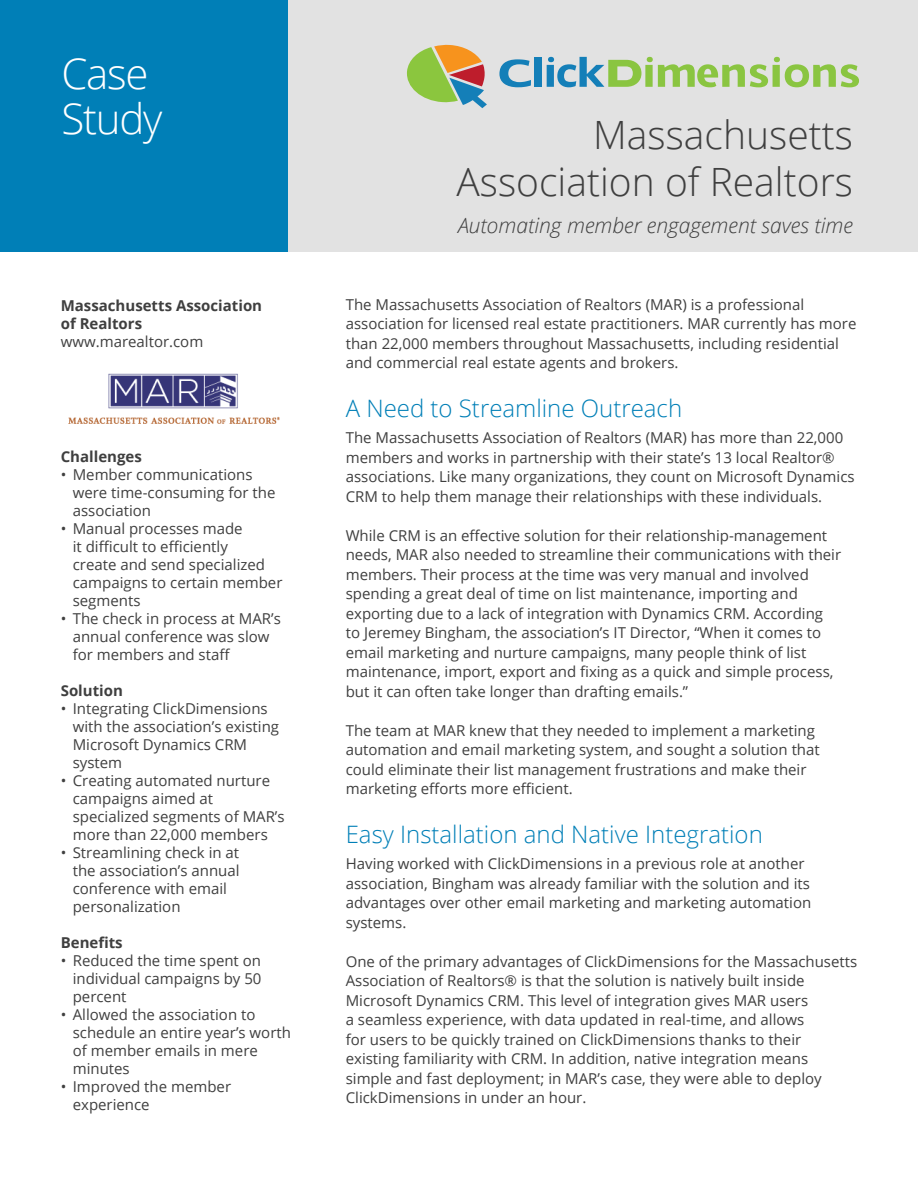
<style>
.page{position:relative;width:918px;height:1188px;background:#fff}
.page>*{position:absolute;margin:0;border:0;box-sizing:border-box;transform-origin:0 0}
.t1{font:300 42px/45px "Open Sans";letter-spacing:-.03em;color:#fff}
.t2{font:300 39px/46.8px "Open Sans";color:#3f3f3f;text-align:right}
.t3{font:300 24px "Open Sans";color:#007fb7}
.t4{font:italic 300 21px "Open Sans";color:#3f3f3f}
.t5{font:15px/19.5px "Open Sans";color:#3f3f3f}
.t6{font:700 15px/18px "Open Sans";color:#3f3f3f}
</style>
<div class="page">
<div style="left:288px;top:0;width:630px;height:252px;background:#e2e2e2"></div>
<div style="left:0;top:0;width:288px;height:252px;background:#007fb7"></div>
<img style="left:68px;top:373px;width:212px;height:51px">
<svg style="left:499px;top:59px;width:32px;height:28px"></svg>
<div style="left:534px;top:57px;width:7px;height:30px;background:#147fb8"></div>
<svg style="left:547px;top:57px;width:312px;height:30px"></svg>
<svg style="left:407px;top:45px;width:80px;height:63px"></svg>
<h1 class="t1" style="left:62px;top:50px;width:102px">Case<br>Study</h1>
<p class="t6" style="left:61px;top:297px;width:203px">Massachusetts Association of Realtors</p>
<p class="t5" style="left:61px;top:332px;width:144px">www.marealtor.com</p>
<p class="t6" style="left:61px;top:447px;width:83px">Challenges</p>
<p class="t5" style="left:73px;top:465px;width:204px;line-height:18px;text-indent:-12px">• Member communications were time-consuming for the association</p>
<p class="t5" style="left:73px;top:519px;width:211px;line-height:18px;text-indent:-12px">• Manual processes made<br>it difficult to efficiently<br>create and send specialized campaigns to certain member segments</p>
<p class="t5" style="left:73px;top:609px;width:210px;line-height:18px;text-indent:-12px">• The check in process at MAR’s annual conference was slow for members and staff</p>
<p class="t6" style="left:61px;top:681px;width:64px">Solution</p>
<p class="t5" style="left:73px;top:699px;width:208px;line-height:18px;text-indent:-12px">• Integrating ClickDimensions with the association’s existing<br>Microsoft Dynamics CRM system</p>
<p class="t5" style="left:73px;top:771px;width:213px;line-height:18px;text-indent:-12px">• Creating automated nurture campaigns aimed at specialized segments of MAR’s more than 22,000 members</p>
<p class="t5" style="left:73px;top:843px;width:168px;line-height:18px;text-indent:-12px">• Streamlining check in at the association’s annual conference with email personalization</p>
<p class="t6" style="left:61px;top:933px;width:64px">Benefits</p>
<p class="t5" style="left:73px;top:951px;width:190px;line-height:18px;text-align:justify;text-indent:-12px">• Reduced the time spent on individual campaigns by 50 percent</p>
<p class="t5" style="left:73px;top:1005px;width:220px;line-height:18px;text-indent:-12px">• Allowed the association to schedule an entire year’s worth of member emails in mere minutes</p>
<p class="t5" style="left:73px;top:1077px;width:160px;line-height:18px;text-indent:-12px">• Improved the member experience</p>
<h2 class="t2" style="left:457px;top:111px;width:398px">Massachusetts<br>Association of Realtors</h2>
<h3 class="t4" style="left:458px;top:211px;width:396px">Automating member engagement saves time</h3>
<p class="t5" style="left:346px;top:294px;width:512px">The Massachusetts Association of Realtors (MAR) is a professional association for licensed real estate practitioners. MAR currently has more than 22,000 members throughout Massachusetts, including residential and commercial real estate agents and brokers.</p>
<h3 class="t3" style="left:346px;top:392px;width:338px">A Need to Streamline Outreach</h3>
<p class="t5" style="left:346px;top:428px;width:510px">The Massachusetts Association of Realtors (MAR) has more than 22,000 members and works in partnership with their state’s 13 local Realtor® associations. Like many organizations, they count on Microsoft Dynamics CRM to help them manage their relationships with these individuals.</p>
<p class="t5" style="left:346px;top:525px;width:497px">While CRM is an effective solution for their relationship-management needs, MAR also needed to streamline their communications with their members. Their process at the time was very manual and involved spending a great deal of time on list maintenance, importing and exporting due to a lack of integration with Dynamics CRM. According to Jeremey Bingham, the association’s IT Director, “When it comes to email marketing and nurture campaigns, many people think of list maintenance, import, export and fixing as a quick and simple process, but it can often take longer than drafting emails.”</p>
<p class="t5" style="left:346px;top:720px;width:476px">The team at MAR knew that they needed to implement a marketing automation and email marketing system, and sought a solution that could eliminate their list management frustrations and make their marketing efforts more efficient.</p>
<h3 class="t3" style="left:346px;top:818px;width:419px">Easy Installation and Native Integration</h3>
<p class="t5" style="left:346px;top:853px;width:467px">Having worked with ClickDimensions in a previous role at another association, Bingham was already familiar with the solution and its advantages over other email marketing and marketing automation systems.</p>
<p class="t5" style="left:346px;top:951px;width:513px">One of the primary advantages of ClickDimensions for the Massachusetts Association of Realtors® is that the solution is natively built inside Microsoft Dynamics CRM. This level of integration gives MAR users<br>a seamless experience, with data updated in real-time, and allows<br>for users to be quickly trained on ClickDimensions thanks to their existing familiarity with CRM. In addition, native integration means simple and fast deployment; in MAR’s case, they were able to deploy ClickDimensions in under an hour.</p>
</div>
